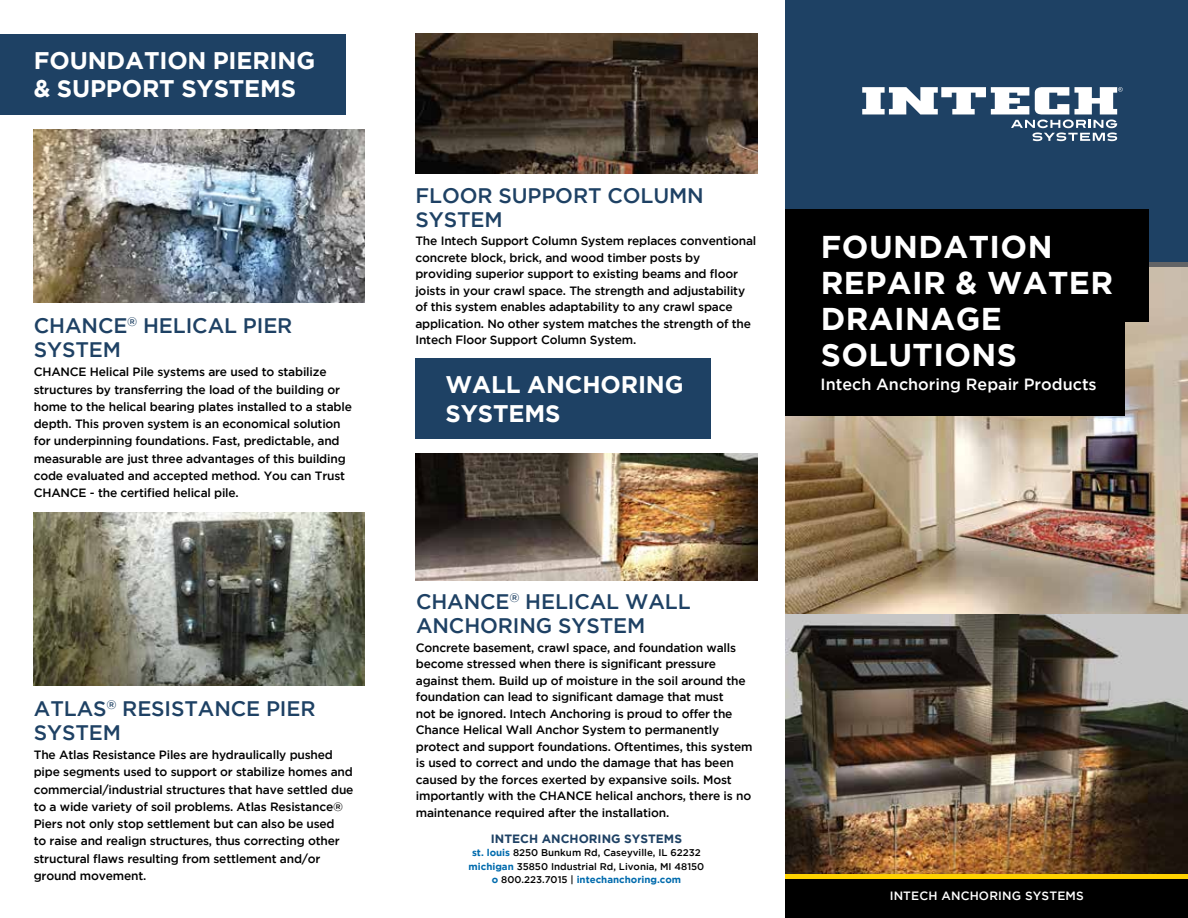
<style>
.page{position:relative;width:1188px;height:918px;background:#fff}
.page>*{position:absolute;margin:0;border:0;box-sizing:border-box;transform-origin:0 0}
.t1{font:700 31.5px/36px "Gotham";letter-spacing:.015em;color:#fff}
.t2{font:700 24px/28.5px "Gotham";letter-spacing:-.005em;color:#fff}
.t3{font:500 21px/24px "Gotham";letter-spacing:-.005em;color:#1e4164}
.t4{font:500 16.2px "Gotham";color:#fff}
.t5{font:500 12px/16.5px "Gotham";letter-spacing:-.015em;color:#000}
.t6{font:500 12px "Gotham";letter-spacing:.015em;color:#fff}
.t7{font:700 12px "Gotham";color:#1e4164}
.t8{font:500 9.75px/13.5px "Gotham";color:#000;text-align:center}
.s1{font-weight:700;color:#006bad}
</style>
<div class="page">
<div style="left:786px;top:0;width:402px;height:918px;background:#1e4164"></div>
<img style="left:786px;top:267px;width:402px;height:607px">
<div style="left:786px;top:262px;width:402px;height:5px;background:#636466"></div>
<div style="left:786px;top:209px;width:363px;height:113px;background:#000"></div>
<div style="left:786px;top:277px;width:339px;height:139px;background:#000"></div>
<svg style="left:1011px;top:120px;width:106px;height:21px"></svg>
<svg style="left:862px;top:87px;width:167px;height:27px"></svg>
<svg style="left:1035px;top:87px;width:88px;height:27px"></svg>
<div style="left:786px;top:876px;width:402px;height:42px;background:#000"></div>
<div style="left:786px;top:874px;width:402px;height:5px;background:#ffd200"></div>
<div style="left:0;top:34px;width:345px;height:81px;background:#1e4164"></div>
<img style="left:34px;top:130px;width:330px;height:173px">
<div style="left:415px;top:358px;width:296px;height:81px;background:#1e4164"></div>
<img style="left:415px;top:453px;width:343px;height:127px">
<img style="left:416px;top:34px;width:342px;height:140px">
<img style="left:34px;top:513px;width:330px;height:173px">
<h2 class="t2" style="left:34px;top:48px;width:283px">FOUNDATION PIERING &amp; SUPPORT SYSTEMS</h2>
<h3 class="t3" style="left:416px;top:184px;width:290px">FLOOR SUPPORT COLUMN<br>SYSTEM</h3>
<p class="t5" style="left:415px;top:233px;width:343px">The Intech Support Column System replaces conventional concrete block, brick, and wood timber posts by providing superior support to existing beams and floor joists in your crawl space. The strength and adjustability of this system enables adaptability to any crawl space application. No other system matches the strength of the Intech Floor Support Column System.</p>
<h3 class="t3" style="left:34px;top:314px;width:260px">CHANCE<sup>®</sup> HELICAL PIER<br>SYSTEM</h3>
<p class="t5" style="left:34px;top:364px;width:320px;line-height:17.2px">CHANCE Helical Pile systems are used to stabilize structures by transferring the load of the building or home to the helical bearing plates installed to a stable depth. This proven system is an economical solution for underpinning foundations. Fast, predictable, and measurable are just three advantages of this building code evaluated and accepted method. You can Trust CHANCE - the certified helical pile.</p>
<h2 class="t2" style="left:446px;top:372px;width:240px">WALL ANCHORING<br>SYSTEMS</h2>
<h3 class="t3" style="left:34px;top:697px;width:283px">ATLAS<sup>®</sup> RESISTANCE PIER<br>SYSTEM</h3>
<p class="t5" style="left:34px;top:747px;width:321px;line-height:17.2px">The Atlas Resistance Piles are hydraulically pushed pipe segments used to support or stabilize homes and commercial/industrial structures that have settled due to a wide variety of soil problems. Atlas Resistance® Piers not only stop settlement but can also be used<br>to raise and realign structures, thus correcting other structural flaws resulting from settlement and/or ground movement.</p>
<h3 class="t3" style="left:416px;top:590px;width:276px">CHANCE<sup>®</sup> HELICAL WALL<br>ANCHORING SYSTEM</h3>
<p class="t5" style="left:416px;top:640px;width:338px">Concrete basement, crawl space, and foundation walls become stressed when there is significant pressure against them. Build up of moisture in the soil around the foundation can lead to significant damage that must<br>not be ignored. Intech Anchoring is proud to offer the Chance Helical Wall Anchor System to permanently protect and support foundations. Oftentimes, this system is used to correct and undo the damage that has been caused by the forces exerted by expansive soils. Most importantly with the CHANCE helical anchors, there is no maintenance required after the installation.</p>
<p class="t7" style="left:491px;top:834px;width:193px">INTECH ANCHORING SYSTEMS</p>
<p class="t8" style="left:469px;top:846px;width:237px"><span class="s1">st. louis</span> 8250 Bunkum Rd, Caseyville, IL 62232 <span class="s1">michigan</span> 35850 Industrial Rd, Livonia, MI 48150 <span class="s1">o</span> 800.223.7015 | <span class="s1">intechanchoring.com</span></p>
<h1 class="t1" style="left:821px;top:231px;width:294px">FOUNDATION<br>REPAIR &amp; WATER<br>DRAINAGE<br>SOLUTIONS</h1>
<h3 class="t4" style="left:821px;top:377px;width:278px">Intech Anchoring Repair Products</h3>
<p class="t6" style="left:890px;top:891px;width:196px">INTECH ANCHORING SYSTEMS</p>
</div>
